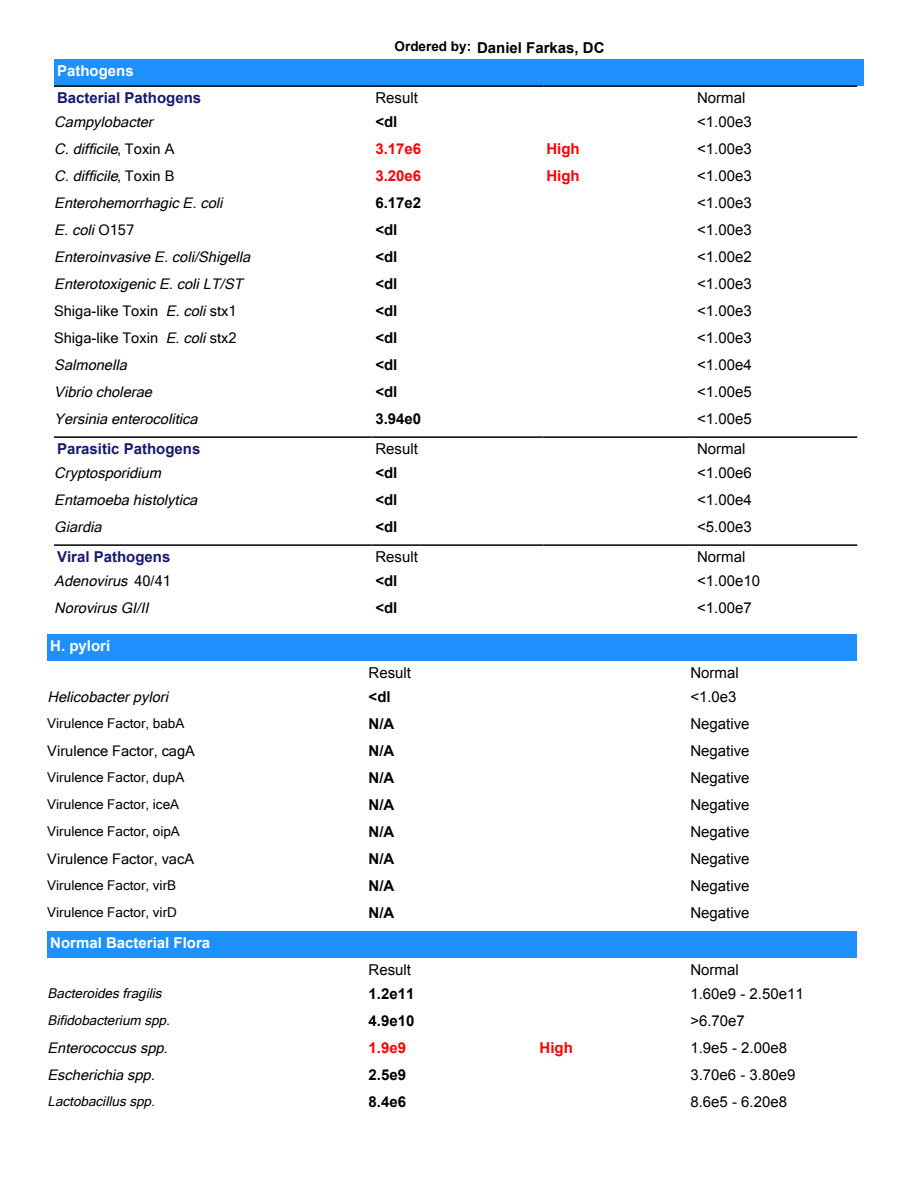
<style>
.page{position:relative;width:918px;height:1188px;background:#fff}
.page>*{position:absolute;margin:0;border:0;box-sizing:border-box;transform-origin:0 0}
.t1{font:15px "Arial";color:#000}
.t2{font:700 15px "Arial";color:#000}
.t3{font:700 15px "Arial";color:#191970}
.t4{font:700 15px "Arial";color:#fff}
.t5{font:700 15px "Arial";color:#f00}
.t6{font:italic 14.7px "Microsoft Sans Serif";color:#000}
.t7{font:14.7px "Microsoft Sans Serif";color:#000}
.t8{font:13.5px "Microsoft Sans Serif";color:#000}
.t9{font:italic 13.5px "Microsoft Sans Serif";color:#000}
.s1{font-size:13.5px}
.s2{font-style:normal}
.s3{font-style:italic}
</style>
<div class="page">
<div style="left:54px;top:59px;width:810px;height:27px;background:#1e90ff"></div>
<hr style="left:54px;top:85px;width:318px;height:2px;background:#000">
<hr style="left:372px;top:85px;width:171px;height:2px;background:#000">
<hr style="left:543px;top:85px;width:151px;height:2px;background:#000">
<hr style="left:694px;top:85px;width:163px;height:2px;background:#000">
<hr style="left:54px;top:436px;width:318px;height:2px;background:#000">
<hr style="left:372px;top:436px;width:171px;height:2px;background:#000">
<hr style="left:543px;top:436px;width:151px;height:2px;background:#000">
<hr style="left:694px;top:436px;width:163px;height:2px;background:#000">
<hr style="left:54px;top:544px;width:318px;height:2px;background:#000">
<hr style="left:372px;top:544px;width:171px;height:2px;background:#000">
<hr style="left:543px;top:544px;width:151px;height:2px;background:#000">
<hr style="left:694px;top:544px;width:163px;height:2px;background:#000">
<div style="left:47px;top:634px;width:810px;height:27px;background:#1e90ff"></div>
<div style="left:47px;top:931px;width:810px;height:27px;background:#1e90ff"></div>
<p class="t2" style="left:395px;top:38px;width:211px"><span class="s1">Ordered by:</span> Daniel Farkas, DC</p>
<p class="t4" style="left:57px;top:61px;width:78px">Pathogens</p>
<p class="t3" style="left:57px;top:88px;width:146px">Bacterial Pathogens</p>
<p class="t1" style="left:375px;top:88px;width:44px">Result</p>
<p class="t1" style="left:697px;top:88px;width:50px">Normal</p>
<p class="t6" style="left:54px;top:113px;width:103px">Campylobacter</p>
<p class="t2" style="left:375px;top:112px;width:24px">&lt;dl</p>
<p class="t1" style="left:697px;top:112px;width:56px">&lt;1.00e3</p>
<p class="t6" style="left:54px;top:140px;width:122px">C.difficile<span class="s2">, T o x i n A</span></p>
<p class="t5" style="left:375px;top:139px;width:47px">3.17e6</p>
<p class="t5" style="left:546px;top:139px;width:35px">High</p>
<p class="t1" style="left:697px;top:139px;width:56px">&lt;1.00e3</p>
<p class="t6" style="left:54px;top:167px;width:122px">C.difficile<span class="s2">, T o x i n B</span></p>
<p class="t5" style="left:375px;top:166px;width:47px">3.20e6</p>
<p class="t5" style="left:546px;top:166px;width:35px">High</p>
<p class="t1" style="left:697px;top:166px;width:56px">&lt;1.00e3</p>
<p class="t6" style="left:54px;top:194px;width:173px">Enterohemorrhagic E.coli</p>
<p class="t2" style="left:375px;top:193px;width:47px">6.17e2</p>
<p class="t1" style="left:697px;top:193px;width:56px">&lt;1.00e3</p>
<p class="t6" style="left:54px;top:221px;width:81px">E.coli<span class="s2">O 1 5 7</span></p>
<p class="t2" style="left:375px;top:220px;width:24px">&lt;dl</p>
<p class="t1" style="left:697px;top:220px;width:56px">&lt;1.00e3</p>
<p class="t6" style="left:54px;top:248px;width:201px">Enteroinvasive E.coli/Shigella</p>
<p class="t2" style="left:375px;top:247px;width:24px">&lt;dl</p>
<p class="t1" style="left:697px;top:247px;width:56px">&lt;1.00e2</p>
<p class="t6" style="left:54px;top:275px;width:193px">Enterotoxigenic E.coliLT/ST</p>
<p class="t2" style="left:375px;top:274px;width:24px">&lt;dl</p>
<p class="t1" style="left:697px;top:274px;width:56px">&lt;1.00e3</p>
<p class="t7" style="left:54px;top:302px;width:184px">Shiga-like Toxin <span class="s3">E.coli</span>stx1</p>
<p class="t2" style="left:375px;top:301px;width:24px">&lt;dl</p>
<p class="t1" style="left:697px;top:301px;width:56px">&lt;1.00e3</p>
<p class="t7" style="left:54px;top:329px;width:184px">Shiga-like Toxin <span class="s3">E.coli</span>stx2</p>
<p class="t2" style="left:375px;top:328px;width:24px">&lt;dl</p>
<p class="t1" style="left:697px;top:328px;width:56px">&lt;1.00e3</p>
<p class="t6" style="left:54px;top:356px;width:78px">Salmonella</p>
<p class="t2" style="left:375px;top:355px;width:24px">&lt;dl</p>
<p class="t1" style="left:697px;top:355px;width:56px">&lt;1.00e4</p>
<p class="t6" style="left:54px;top:383px;width:103px">Vibrio cholerae</p>
<p class="t2" style="left:375px;top:382px;width:24px">&lt;dl</p>
<p class="t1" style="left:697px;top:382px;width:56px">&lt;1.00e5</p>
<p class="t6" style="left:54px;top:410px;width:148px">Yersinia enterocolitica</p>
<p class="t2" style="left:375px;top:409px;width:47px">3.94e0</p>
<p class="t1" style="left:697px;top:409px;width:56px">&lt;1.00e5</p>
<p class="t3" style="left:57px;top:439px;width:145px">Parasitic Pathogens</p>
<p class="t1" style="left:375px;top:439px;width:44px">Result</p>
<p class="t1" style="left:697px;top:439px;width:50px">Normal</p>
<p class="t6" style="left:54px;top:464px;width:112px">Cryptosporidium</p>
<p class="t2" style="left:375px;top:463px;width:24px">&lt;dl</p>
<p class="t1" style="left:697px;top:463px;width:56px">&lt;1.00e6</p>
<p class="t6" style="left:54px;top:491px;width:148px">Entamoeba histolytica</p>
<p class="t2" style="left:375px;top:490px;width:24px">&lt;dl</p>
<p class="t1" style="left:697px;top:490px;width:56px">&lt;1.00e4</p>
<p class="t6" style="left:54px;top:518px;width:52px">Giardia</p>
<p class="t2" style="left:375px;top:517px;width:24px">&lt;dl</p>
<p class="t1" style="left:697px;top:517px;width:56px">&lt;5.00e3</p>
<p class="t3" style="left:57px;top:547px;width:115px">Viral Pathogens</p>
<p class="t1" style="left:375px;top:547px;width:44px">Result</p>
<p class="t1" style="left:697px;top:547px;width:50px">Normal</p>
<p class="t6" style="left:54px;top:572px;width:118px">Adenovirus <span class="s2">4 0 /4 1</span></p>
<p class="t2" style="left:375px;top:571px;width:24px">&lt;dl</p>
<p class="t1" style="left:697px;top:571px;width:64px">&lt;1.00e10</p>
<p class="t6" style="left:54px;top:599px;width:99px">Norovirus GI/II</p>
<p class="t2" style="left:375px;top:598px;width:24px">&lt;dl</p>
<p class="t1" style="left:697px;top:598px;width:56px">&lt;1.00e7</p>
<p class="t4" style="left:50px;top:636px;width:62px">H. pylori</p>
<p class="t1" style="left:369px;top:663px;width:44px">Result</p>
<p class="t1" style="left:690px;top:663px;width:50px">Normal</p>
<p class="t6" style="left:48px;top:688px;width:125px">Helicobacterpylori</p>
<p class="t2" style="left:369px;top:687px;width:24px">&lt;dl</p>
<p class="t1" style="left:690px;top:687px;width:48px">&lt;1.0e3</p>
<p class="t8" style="left:47px;top:715px;width:139px">Virulence Factor, babA</p>
<p class="t2" style="left:369px;top:714px;width:27px">N/A</p>
<p class="t1" style="left:690px;top:714px;width:61px">Negative</p>
<p class="t7" style="left:47px;top:742px;width:149px">Virulence Factor, cagA</p>
<p class="t2" style="left:369px;top:741px;width:27px">N/A</p>
<p class="t1" style="left:690px;top:741px;width:61px">Negative</p>
<p class="t8" style="left:47px;top:769px;width:139px">Virulence Factor, dupA</p>
<p class="t2" style="left:369px;top:768px;width:27px">N/A</p>
<p class="t1" style="left:690px;top:768px;width:61px">Negative</p>
<p class="t8" style="left:47px;top:796px;width:133px">Virulence Factor, iceA</p>
<p class="t2" style="left:369px;top:795px;width:27px">N/A</p>
<p class="t1" style="left:690px;top:795px;width:61px">Negative</p>
<p class="t8" style="left:47px;top:823px;width:134px">Virulence Factor, oipA</p>
<p class="t2" style="left:369px;top:822px;width:27px">N/A</p>
<p class="t1" style="left:690px;top:822px;width:61px">Negative</p>
<p class="t7" style="left:47px;top:850px;width:148px">Virulence Factor, vacA</p>
<p class="t2" style="left:369px;top:849px;width:27px">N/A</p>
<p class="t1" style="left:690px;top:849px;width:61px">Negative</p>
<p class="t8" style="left:47px;top:877px;width:130px">Virulence Factor, virB</p>
<p class="t2" style="left:369px;top:876px;width:27px">N/A</p>
<p class="t1" style="left:690px;top:876px;width:61px">Negative</p>
<p class="t8" style="left:47px;top:904px;width:131px">Virulence Factor, virD</p>
<p class="t2" style="left:369px;top:903px;width:27px">N/A</p>
<p class="t1" style="left:690px;top:903px;width:61px">Negative</p>
<p class="t4" style="left:50px;top:933px;width:162px">Normal Bacterial Flora</p>
<p class="t1" style="left:369px;top:960px;width:44px">Result</p>
<p class="t1" style="left:690px;top:960px;width:50px">Normal</p>
<p class="t9" style="left:48px;top:985px;width:119px">Bacteroides fragilis</p>
<p class="t2" style="left:369px;top:984px;width:47px">1.2e11</p>
<p class="t1" style="left:690px;top:984px;width:115px">1.60e9 - 2.50e11</p>
<p class="t9" style="left:48px;top:1012px;width:127px">Bifidobacterium spp.</p>
<p class="t2" style="left:369px;top:1011px;width:47px">4.9e10</p>
<p class="t1" style="left:690px;top:1011px;width:56px">&gt;6.70e7</p>
<p class="t6" style="left:48px;top:1039px;width:125px">Enterococcus spp.</p>
<p class="t5" style="left:369px;top:1038px;width:39px">1.9e9</p>
<p class="t5" style="left:540px;top:1038px;width:35px">High</p>
<p class="t1" style="left:690px;top:1038px;width:98px">1.9e5 - 2.00e8</p>
<p class="t6" style="left:48px;top:1066px;width:112px">Escherichia spp.</p>
<p class="t2" style="left:369px;top:1065px;width:39px">2.5e9</p>
<p class="t1" style="left:690px;top:1065px;width:107px">3.70e6 - 3.80e9</p>
<p class="t9" style="left:48px;top:1093px;width:112px">Lactobacillus spp.</p>
<p class="t2" style="left:369px;top:1092px;width:39px">8.4e6</p>
<p class="t1" style="left:690px;top:1092px;width:98px">8.6e5 - 6.20e8</p>
</div>
